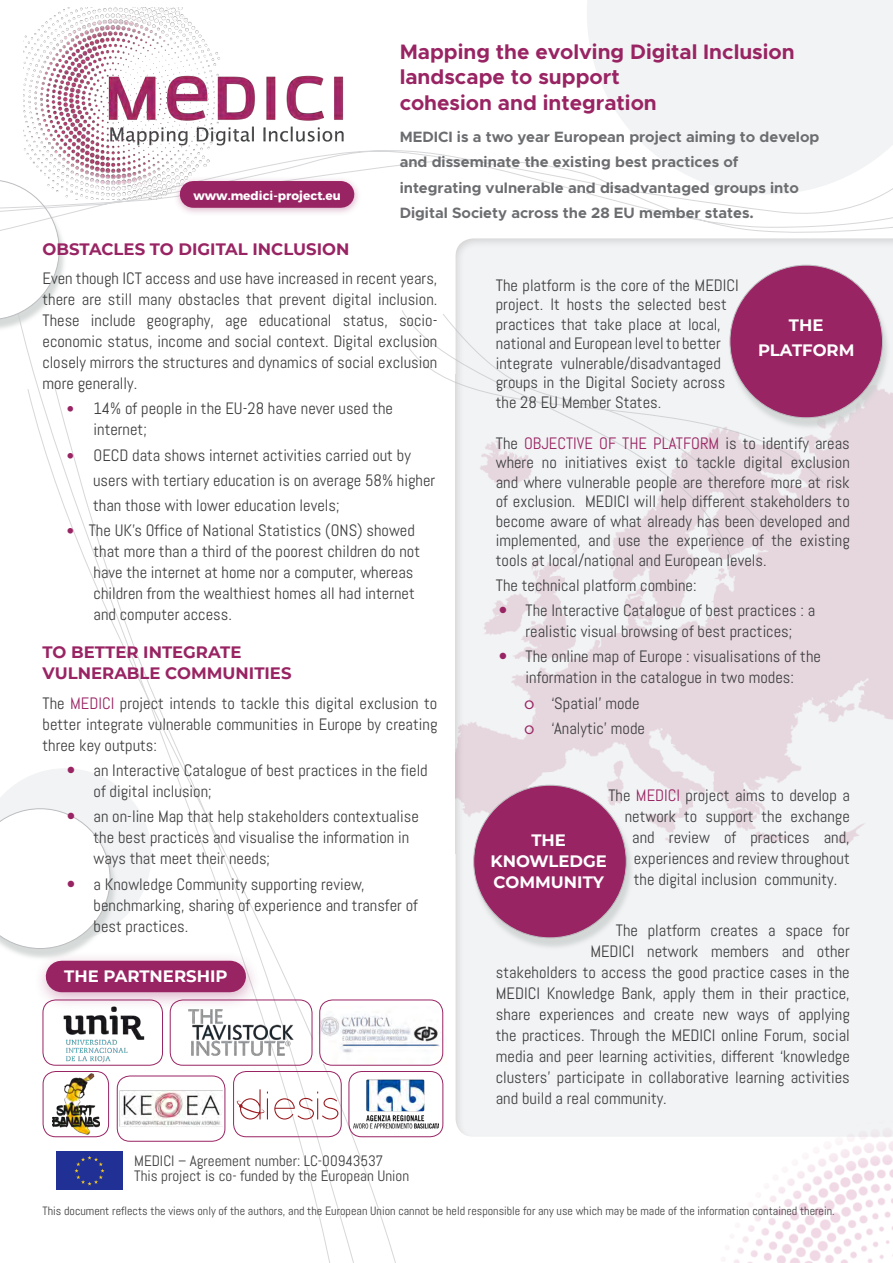
<style>
.page{position:relative;width:893px;height:1263px;background:#fff}
.page>*{position:absolute;margin:0;border:0;box-sizing:border-box;transform-origin:0 0}
.t1{font:700 21px "Metropolis";color:#992463}
.t2{font:16.5px/21px "Abel";color:#3e3e3f}
.t3{font:700 16.5px/21px "Montserrat";color:#992463}
.t4{font:700 16.5px/21px "Montserrat";color:#fff;text-align:center}
.t5{font:700 15px "Metropolis";color:#6c6d70}
.t6{font:15px "Abel";color:#3e3e3f}
.t7{font:700 12.15px "Montserrat";color:#fff}
.t8{font:12px "Abel";color:#3e3e3f}
.s1{color:#992463}
.s2{font-family:"Metropolis";color:#992463}
</style>
<div class="page">
<div style="left:453px;top:238px;width:440px;height:900px;background:#231f20;opacity:.15"></div>
<svg style="left:18px;top:333px;width:321px;height:930px"></svg>
<svg style="left:770px;top:430px;width:54px;height:53px"></svg>
<svg style="left:734px;top:430px;width:36px;height:102px;background:#e6d9e0"></svg>
<svg style="left:402px;top:310px;width:332px;height:254px"></svg>
<div style="left:587px;top:0;width:306px;height:149px;background:#f2f3f4"></div>
<div style="left:0;top:183px;width:67px;height:150px;background:#c9cecd;opacity:.75"></div>
<svg style="left:0;top:239px;width:59px;height:81px"></svg>
<img style="left:23px;top:8px;width:321px;height:141px">
<div style="left:56px;top:1151px;width:67px;height:39px;background:#213094"></div>
<svg style="left:75px;top:1156px;width:30px;height:29px"></svg>
<svg style="left:0;top:149px;width:893px;height:90px"></svg>
<img style="left:685px;top:1095px;width:208px;height:168px">
<img style="left:48px;top:1010px;width:112px;height:53px">
<div style="left:43px;top:1000px;width:120px;height:65px;border:1px solid #992463;border-radius:13px"></div>
<img style="left:52px;top:1073px;width:47px;height:62px">
<div style="left:43px;top:1071px;width:66px;height:66px;border:1px solid #992463;border-radius:13px"></div>
<img style="left:353px;top:1075px;width:85px;height:54px">
<div style="left:349px;top:1071px;width:94px;height:66px;border:1px solid #992463;border-radius:13px"></div>
<img style="left:182px;top:1002px;width:119px;height:61px">
<div style="left:170px;top:1000px;width:142px;height:65px;border:1px solid #992463;border-radius:13px"></div>
<img style="left:119px;top:1077px;width:104px;height:63px">
<div style="left:117px;top:1076px;width:108px;height:65px;border:1px solid #992463;border-radius:13px"></div>
<img style="left:313px;top:1006px;width:131px;height:57px">
<div style="left:320px;top:1000px;width:123px;height:65px;border:1px solid #992463;border-radius:13px"></div>
<svg style="left:274px;top:1091px;width:64px;height:28px"></svg>
<svg style="left:237px;top:1089px;width:31px;height:30px"></svg>
<div style="left:233px;top:1071px;width:108px;height:66px;border:1px solid #992463;border-radius:13px"></div>
<div style="left:33px;top:950px;width:228px;height:60px;background:#992463;opacity:.35"></div>
<div style="left:62px;top:961px;width:168px;height:31px;background:#992463"></div>
<div style="left:728px;top:268px;width:162px;height:162px;background:#c9cecd;opacity:.75"></div>
<div style="left:730px;top:265px;width:152px;height:153px;background:#992463;border-radius:50%"></div>
<div style="left:472px;top:788px;width:162px;height:162px;background:#c9cecd;opacity:.75"></div>
<div style="left:474px;top:785px;width:152px;height:153px;background:#992463;border-radius:50%"></div>
<div style="left:174px;top:176px;width:188px;height:41px;background:#992463;opacity:.35"></div>
<div style="left:193px;top:181px;width:148px;height:27px;background:#992463"></div>
<svg style="left:68px;top:406px;width:5px;height:6px"></svg>
<svg style="left:68px;top:453px;width:21px;height:9px"></svg>
<svg style="left:68px;top:528px;width:5px;height:6px"></svg>
<svg style="left:0;top:767px;width:152px;height:182px"></svg>
<svg style="left:500px;top:607px;width:6px;height:6px"></svg>
<svg style="left:500px;top:653px;width:6px;height:7px"></svg>
<p class="t7" style="left:193px;top:186px;width:149px">www.medici-project.eu</p>
<p class="t1" style="left:400px;top:39px;width:397px">Mapping the evolving Digital Inclusion</p>
<p class="t1" style="left:400px;top:64px;width:222px">landscape to support</p>
<p class="t1" style="left:400px;top:89px;width:259px">cohesion and integration</p>
<p class="t5" style="left:400px;top:127px;width:421px">MEDICI is a two year European project aiming to develop</p>
<p class="t5" style="left:400px;top:153px;width:340px">and disseminate the existing best practices of</p>
<p class="t5" style="left:400px;top:178px;width:401px">integrating vulnerable and disadvantaged groups into</p>
<p class="t5" style="left:400px;top:203px;width:356px">Digital Society across the 28 EU member states.</p>
<p class="t3" style="left:43px;top:237px;width:308px">OBSTACLES TO DIGITAL INCLUSION</p>
<p class="t2" style="left:43px;top:268px;width:396px;text-align:justify">Even though ICT access and use have increased in recent years, there are still many obstacles that prevent digital inclusion.<br>These include geography, age educational status, socio&shy;economic status, income and social context. Digital exclusion closely mirrors the structures and dynamics of social exclusion more generally.</p>
<p class="t2" style="left:94px;top:398px;width:301px">14% of people in the EU-28 have never used the internet;</p>
<p class="t2" style="left:94px;top:444px;width:319px">OECD data shows internet activities carried out by</p>
<p class="t2" style="left:93px;top:470px;width:344px">users with tertiary education is on average 58% higher</p>
<p class="t2" style="left:93px;top:495px;width:248px">than those with lower education levels;</p>
<p class="t2" style="left:89px;top:520px;width:333px">The UK’s Office of National Statistics (ONS) showed that more than a third of the poorest children do not have the internet at home nor a computer, whereas children from the wealthiest homes all had internet and computer access.</p>
<p class="t3" style="left:43px;top:641px;width:251px">TO BETTER INTEGRATE<br>VULNERABLE COMMUNITIES</p>
<p class="t2" style="left:43px;top:693px;width:396px;text-align:justify">The <span class="s1">MEDICI</span> project intends to tackle this digital exclusion to better integrate vulnerable communities in Europe by creating three key outputs:</p>
<p class="t2" style="left:94px;top:760px;width:336px">an Interactive Catalogue of best practices in the field of digital inclusion;</p>
<p class="t2" style="left:94px;top:806px;width:327px">an on-line Map that help stakeholders contextualise the best practices and visualise the information in ways that meet their needs;</p>
<p class="t2" style="left:94px;top:873px;width:326px">a Knowledge Community supporting review, benchmarking, sharing of experience and transfer of best practices.</p>
<p class="t4" style="left:64px;top:965px;width:165px">THE PARTNERSHIP</p>
<p class="t6" style="left:134px;top:1151px;width:251px">MEDICI – Agreement number: LC-00943537</p>
<p class="t6" style="left:134px;top:1166px;width:276px">This project is co- funded by the European Union</p>
<p class="t2" style="left:496px;top:275px;width:245px;line-height:19.5px">The platform is the core of the MEDICI project. It hosts the selected best practices that take place at local, national and European level to better integrate vulnerable/disadvantaged groups in the Digital Society across the 28 EU Member States.</p>
<p class="t2" style="left:496px;top:433px;width:355px;line-height:19.5px;text-align:justify">The <span class="s1">OBJECTIVE OF THE PLATFORM</span> is to identify areas where no initiatives exist to tackle digital exclusion and where vulnerable people are therefore more at risk of exclusion. MEDICI will help different stakeholders to become aware of what already has been developed and implemented, and use the experience of the existing tools at local/national and European levels.</p>
<p class="t2" style="left:496px;top:575px;width:202px">The technical platform combine:</p>
<p class="t2" style="left:526px;top:600px;width:291px">The Interactive Catalogue of best practices : a realistic visual browsing of best practices;</p>
<p class="t2" style="left:526px;top:646px;width:297px">The online map of Europe : visualisations of the information in the catalogue in two modes:</p>
<p class="t2" style="left:524px;top:692px;width:117px"><span class="s2">o</span> ‘Spatial’ mode</p>
<p class="t2" style="left:524px;top:718px;width:123px"><span class="s2">o</span> ‘Analytic’ mode</p>
<p class="t4" style="left:789px;top:314px;width:36px">THE</p>
<p class="t4" style="left:758px;top:339px;width:98px">PLATFORM</p>
<p class="t2" style="left:608px;top:785px;width:243px">The <span class="s1">MEDICI</span> project aims to develop a</p>
<p class="t2" style="left:625px;top:806px;width:226px">network to support the exchange</p>
<p class="t2" style="left:632px;top:827px;width:219px">and review of practices and,</p>
<p class="t2" style="left:634px;top:848px;width:217px">experiences and review throughout</p>
<p class="t2" style="left:634px;top:869px;width:205px">the digital inclusion community.</p>
<p class="t2" style="left:616px;top:919px;width:236px">The platform creates a space for</p>
<p class="t2" style="left:590px;top:940px;width:261px">MEDICI network members and other</p>
<p class="t2" style="left:496px;top:961px;width:355px">stakeholders to access the good practice cases in the</p>
<p class="t2" style="left:496px;top:982px;width:355px">MEDICI Knowledge Bank, apply them in their practice,</p>
<p class="t2" style="left:496px;top:1003px;width:355px">share experiences and create new ways of applying</p>
<p class="t2" style="left:496px;top:1024px;width:355px">the practices. Through the MEDICI online Forum, social</p>
<p class="t2" style="left:496px;top:1045px;width:355px">media and peer learning activities, different ‘knowledge</p>
<p class="t2" style="left:496px;top:1066px;width:355px">clusters’ participate in collaborative learning activities</p>
<p class="t2" style="left:496px;top:1087px;width:172px">and build a real community.</p>
<p class="t4" style="left:490px;top:828px;width:118px">THE<br>KNOWLEDGE<br>COMMUNITY</p>
<p class="t8" style="left:43px;top:1203px;width:794px">This document reflects the views only of the authors, and the European Union cannot be held responsible for any use which may be made of the information contained therein.</p>
</div>
